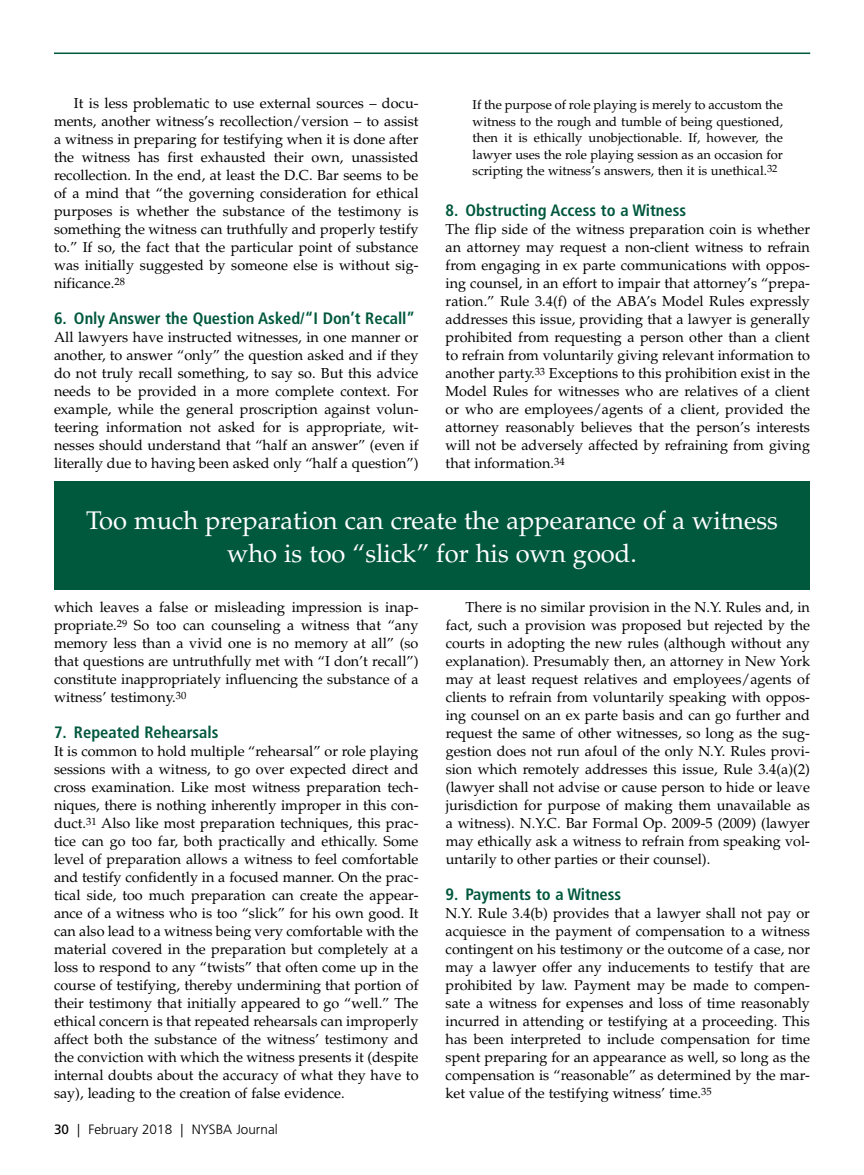
<style>
.page{position:relative;width:864px;height:1175px;background:#fff}
.page>*{position:absolute;margin:0;border:0;box-sizing:border-box;transform-origin:0 0}
.t1{font:25.5px/33px "Palatino";color:#fff;text-align:center}
.t2{font:700 condensed 16.5px "Frutiger";color:#00583d}
.t3{font:14.4px/18px "Palatino";color:#000;text-align:justify}
.t4{font:300 13.5px "Frutiger";color:#000}
.t5{font:12.9px/16.5px "Palatino";color:#000;text-align:justify}
.s1{font-weight:400}
</style>
<div class="page">
<hr style="left:54px;top:52px;width:756px;height:2px;background:#00583d">
<div style="left:54px;top:482px;width:756px;height:108px;background:#00583d"></div>
<p class="t3" style="left:54px;top:94px;width:366px;text-indent:20px">It is less problematic to use external sources – docu&shy;ments, another witness’s recollection/version – to assist a witness in preparing for testifying when it is done after the witness has first exhausted their own, unassisted recollection. In the end, at least the D.C. Bar seems to be of a mind that “the governing consideration for ethical purposes is whether the substance of the testimony is something the witness can truthfully and properly testify to.” If so, the fact that the particular point of substance was initially suggested by someone else is without sig&shy;nificance.<sup>28</sup></p>
<p class="t2" style="left:54px;top:308px;width:363px">6. Only Answer the Question Asked/“I Don’t Recall”</p>
<p class="t3" style="left:54px;top:328px;width:366px">All lawyers have instructed witnesses, in one manner or another, to answer “only” the question asked and if they do not truly recall something, to say so. But this advice needs to be provided in a more complete context. For example, while the general proscription against volun&shy;teering information not asked for is appropriate, wit&shy;nesses should understand that “half an answer” (even if literally due to having been asked only “half a question”)</p>
<p class="t5" style="left:473px;top:97px;width:312px">If the purpose of role playing is merely to accustom the witness to the rough and tumble of being questioned, then it is ethically unobjectionable. If, however, the lawyer uses the role playing session as an occasion for scripting the witness’s answers, then it is unethical.<sup>32</sup></p>
<p class="t2" style="left:446px;top:200px;width:242px">8. Obstructing Access to a Witness</p>
<p class="t3" style="left:446px;top:220px;width:366px">The flip side of the witness preparation coin is whether an attorney may request a non-client witness to refrain from engaging in ex parte communications with oppos&shy;ing counsel, in an effort to impair that attorney’s “prepa&shy;ration.” Rule 3.4(f) of the ABA’s Model Rules expressly addresses this issue, providing that a lawyer is generally prohibited from requesting a person other than a client to refrain from voluntarily giving relevant information to another party.<sup>33</sup> Exceptions to this prohibition exist in the Model Rules for witnesses who are relatives of a client or who are employees/agents of a client, provided the attorney reasonably believes that the person’s interests will not be adversely affected by refraining from giving that information.<sup>34</sup></p>
<h1 class="t1" style="left:86px;top:504px;width:693px">Too much preparation can create the appearance of a witness who is too “slick” for his own good.</h1>
<p class="t3" style="left:54px;top:598px;width:366px">which leaves a false or misleading impression is inap&shy;propriate.<sup>29</sup> So too can counseling a witness that “any memory less than a vivid one is no memory at all” (so that questions are untruthfully met with “I don’t recall”) constitute inappropriately influencing the substance of a witness’ testimony.<sup>30</sup></p>
<p class="t2" style="left:54px;top:722px;width:166px">7. Repeated Rehearsals</p>
<p class="t3" style="left:54px;top:742px;width:366px">It is common to hold multiple “rehearsal” or role playing sessions with a witness, to go over expected direct and cross examination. Like most witness preparation tech&shy;niques, there is nothing inherently improper in this con&shy;duct.<sup>31</sup> Also like most preparation techniques, this prac&shy;tice can go too far, both practically and ethically. Some level of preparation allows a witness to feel comfortable and testify confidently in a focused manner. On the prac&shy;tical side, too much preparation can create the appear&shy;ance of a witness who is too “slick” for his own good. It can also lead to a witness being very comfortable with the material covered in the preparation but completely at a loss to respond to any “twists” that often come up in the course of testifying, thereby undermining that portion of their testimony that initially appeared to go “well.” The ethical concern is that repeated rehearsals can improperly affect both the substance of the witness’ testimony and the conviction with which the witness presents it (despite internal doubts about the accuracy of what they have to say), leading to the creation of false evidence.</p>
<p class="t4" style="left:54px;top:1122px;width:225px"><span class="s1">30</span> | February 2018 | NYSBA Journal</p>
<p class="t3" style="left:446px;top:598px;width:366px;text-indent:20px">There is no similar provision in the N.Y. Rules and, in fact, such a provision was proposed but rejected by the courts in adopting the new rules (although without any explanation). Presumably then, an attorney in New York may at least request relatives and employees/agents of clients to refrain from voluntarily speaking with oppos&shy;ing counsel on an ex parte basis and can go further and request the same of other witnesses, so long as the sug&shy;gestion does not run afoul of the only N.Y. Rules provi&shy;sion which remotely addresses this issue, Rule 3.4(a)(2) (lawyer shall not advise or cause person to hide or leave jurisdiction for purpose of making them unavailable as a witness). N.Y.C. Bar Formal Op. 2009-5 (2009) (lawyer may ethically ask a witness to refrain from speaking vol&shy;untarily to other parties or their counsel).</p>
<p class="t2" style="left:446px;top:884px;width:177px">9. Payments to a Witness</p>
<p class="t3" style="left:446px;top:904px;width:366px">N.Y. Rule 3.4(b) provides that a lawyer shall not pay or acquiesce in the payment of compensation to a witness contingent on his testimony or the outcome of a case, nor may a lawyer offer any inducements to testify that are prohibited by law. Payment may be made to compen&shy;sate a witness for expenses and loss of time reasonably incurred in attending or testifying at a proceeding. This has been interpreted to include compensation for time spent preparing for an appearance as well, so long as the compensation is “reasonable” as determined by the mar&shy;ket value of the testifying witness’ time.<sup>35</sup></p>
</div>
